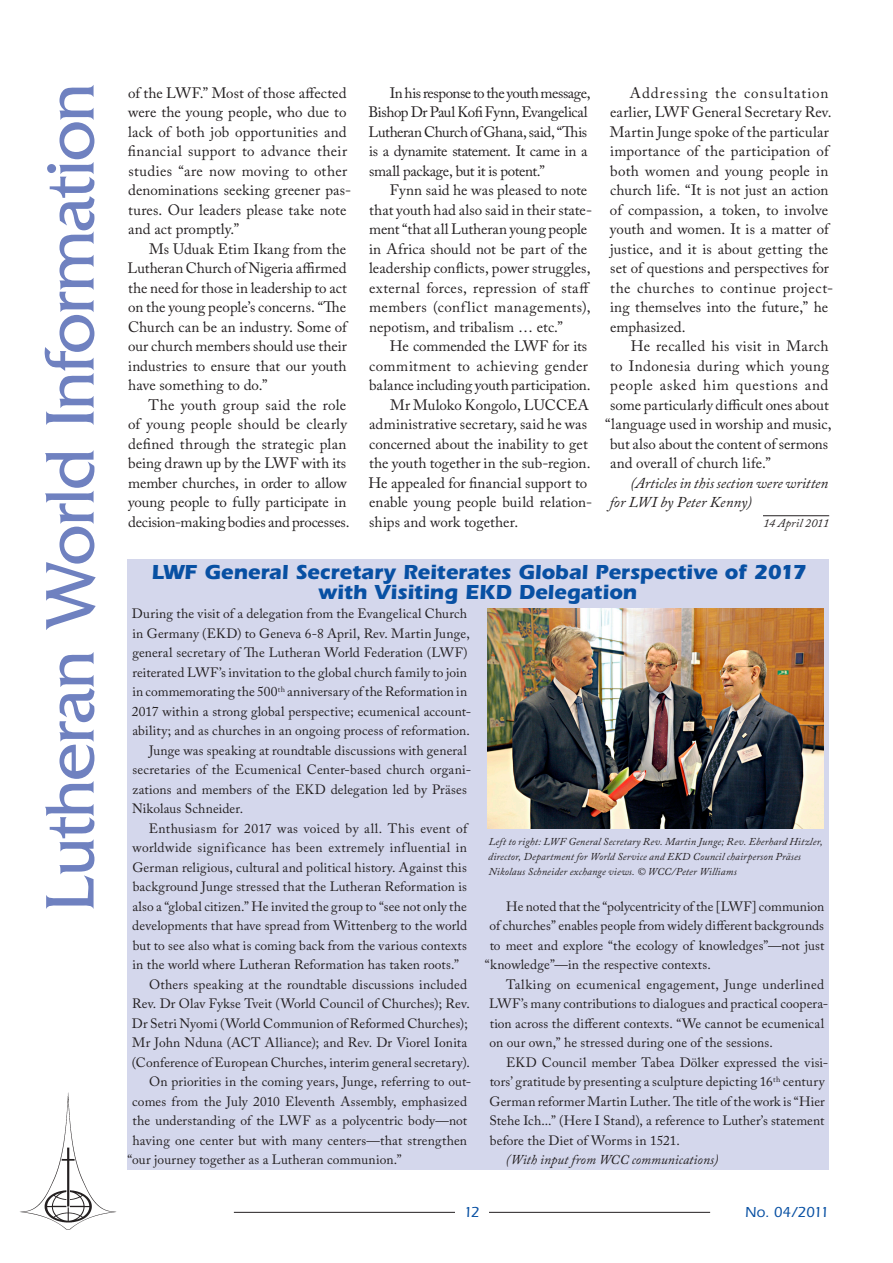
<style>
.page{position:relative;width:893px;height:1263px;background:#fff}
.page>*{position:absolute;margin:0;border:0;box-sizing:border-box;transform-origin:0 0}
.t1{font:72px "Friz Quadrata";letter-spacing:-.02em;color:#6f81c0}
.Box_title{font:700 21px/19.5px "Itc Eras";color:#0850a3;text-align:center}
.t2{font:15px/19.5px "Adobe Caslon Pro";letter-spacing:.005em;color:#231f20}
.t3{font:15px/19.5px "Adobe Caslon Pro";letter-spacing:-.025em;color:#231f20}
.t4{font:15px "Adobe Caslon Pro";letter-spacing:.025em;color:#231f20}
.t5{font:italic 15px/19.5px "Adobe Caslon Pro";color:#231f20}
.t6{font:15px "Adobe Caslon Pro";letter-spacing:.045em;color:#231f20}
.t7{font:500 15px "Itc Eras";letter-spacing:-.05em;color:#0850a3}
.Box{font:13.5px/19.5px "Adobe Caslon Pro";letter-spacing:.01em;color:#231f20}
.Box_first{font:13.5px/19.5px "Adobe Caslon Pro";letter-spacing:.01em;color:#231f20}
.Box-2{font:italic 13.5px "Adobe Caslon Pro";letter-spacing:.005em;color:#231f20}
.Date{font:italic 12px "Adobe Caslon Pro";letter-spacing:.01em;color:#231f20}
.Captions{font:italic 10.5px/15px "Adobe Caslon Pro";letter-spacing:.015em;color:#231f20}
</style>
<div class="page">
<hr style="left:489px;top:1212px;width:221px;height:1px;background:#231f20">
<hr style="left:234px;top:1212px;width:221px;height:1px;background:#231f20">
<img style="left:20px;top:1092px;width:97px;height:138px">
<hr style="left:763px;top:515px;width:66px;height:1px;background:#231f20">
<div style="left:128px;top:559px;width:701px;height:610px;background:#d4d7ec"></div>
<img style="left:488px;top:608px;width:336px;height:220px">
<h1 class="t1" style="left:30px;top:912px;width:830px;rotate:-90deg">Lutheran World Information</h1>
<p class="t2" style="left:128px;top:83px;width:225px">of the LWF.” Most of those affected were the young people, who due to lack of both job opportunities and financial support to advance their studies “are now moving to other denominations seeking greener pas&shy;tures. Our leaders please take note and act promptly.”</p>
<p class="t2" style="left:610px;top:83px;width:225px;text-indent:20px">Addressing the consultation earlier, LWF General Secretary Rev.<br>Martin Junge spoke of the particular importance of the participation of both women and young people in church life. “It is not just an action of compassion, a token, to involve youth and women. It is a matter of justice, and it is about getting the set of questions and perspectives for the churches to continue project&shy;ing themselves into the future,” he emphasized.</p>
<p class="t4" style="left:631px;top:337px;width:199px">He recalled his visit in March</p>
<p class="t4" style="left:610px;top:357px;width:220px">to Indonesia during which young</p>
<p class="t6" style="left:610px;top:376px;width:220px">people asked him questions and</p>
<p class="t2" style="left:610px;top:395px;width:220px">some particularly difficult ones about</p>
<p class="t2" style="left:605px;top:414px;width:228px">“language used in worship and music,</p>
<p class="t2" style="left:610px;top:434px;width:220px">but also about the content of sermons</p>
<p class="t2" style="left:610px;top:453px;width:162px">and overall of church life.”</p>
<p class="t5" style="left:610px;top:473px;width:220px;text-indent:21px">(Articles in this section were written for LWI by Peter Kenny)</p>
<p class="Date" style="left:764px;top:515px;width:67px">14 April 2011</p>
<p class="Box_title" style="left:151px;top:562px;width:657px">LWF General Secretary Reiterates Global Perspective of 2017 with Visiting EKD Delegation</p>
<p class="Box_first" style="left:132px;top:604px;width:341px">During the visit of a delegation from the Evangelical Church in Germany (EKD) to Geneva 6-8 April, Rev. Martin Junge, general secretary of The Lutheran World Federation (LWF) reiterated LWF’s invitation to the global church family to join in commemorating the 500<sup>th</sup> anniversary of the Reformation in 2017 within a strong global perspective; ecumenical account&shy;ability; and as churches in an ongoing process of reformation.</p>
<p class="Box" style="left:132px;top:740px;width:341px;text-indent:17px">Junge was speaking at roundtable discussions with general secretaries of the Ecumenical Center-based church organi&shy;zations and members of the EKD delegation led by Präses Nikolaus Schneider.</p>
<p class="Box" style="left:132px;top:818px;width:337px;text-align:justify;text-indent:17px">Enthusiasm for 2017 was voiced by all. This event of worldwide significance has been extremely influential in German religious, cultural and political history. Against this background Junge stressed that the Lutheran Reformation is also a “global citizen.” He invited the group to “see not only the developments that have spread from Wittenberg to the world but to see also what is coming back from the various contexts in the world where Lutheran Reformation has taken roots.”</p>
<p class="Box" style="left:132px;top:974px;width:339px;text-indent:17px">Others speaking at the roundtable discussions included Rev. Dr Olav Fykse Tveit (World Council of Churches); Rev.<br>Dr Setri Nyomi (World Communion of Reformed Churches); Mr John Nduna (ACT Alliance); and Rev. Dr Viorel Ionita (Conference of European Churches, interim general secretary).</p>
<p class="Box" style="left:149px;top:1072px;width:323px">On priorities in the coming years, Junge, referring to out-</p>
<p class="Box" style="left:132px;top:1091px;width:336px">comes from the July 2010 Eleventh Assembly, emphasized</p>
<p class="Box" style="left:132px;top:1111px;width:336px">the understanding of the LWF as a polycentric body—not</p>
<p class="Box" style="left:132px;top:1130px;width:336px">having one center but with many centers—that strengthen</p>
<p class="Box" style="left:127px;top:1150px;width:276px">“our journey together as a Lutheran communion.”</p>
<p class="t3" style="left:368px;top:83px;width:224px;text-indent:21px">In his response to the youth message, Bishop Dr Paul Kofi Fynn, Evangelical Lutheran Church of Ghana, said, “This is a dynamite statement. It came in a small package, but it is potent.”</p>
<p class="t2" style="left:369px;top:180px;width:224px;text-indent:21px">Fynn said he was pleased to note that youth had also said in their state&shy;ment “that all Lutheran young people in Africa should not be part of the leadership conflicts, power struggles, external forces, repression of staff members (conflict managements), nepotism, and tribalism … etc.”</p>
<p class="t2" style="left:369px;top:336px;width:223px;text-indent:21px">He commended the LWF for its commitment to achieving gender balance including youth participation.</p>
<p class="t2" style="left:369px;top:395px;width:225px;text-indent:21px">Mr Muloko Kongolo, LUCCEA administrative secretary, said he was concerned about the inability to get the youth together in the sub-region.<br>He appealed for financial support to enable young people build relation&shy;ships and work together.</p>
<p class="t2" style="left:128px;top:239px;width:221px;text-align:justify;text-indent:22px">Ms Uduak Etim Ikang from the Lutheran Church of Nigeria affirmed the need for those in leadership to act on the young people’s concerns. “The Church can be an industry. Some of our church members should use their industries to ensure that our youth have something to do.”</p>
<p class="t2" style="left:128px;top:395px;width:223px;text-indent:21px">The youth group said the role of young people should be clearly defined through the strategic plan being drawn up by the LWF with its member churches, in order to allow young people to fully participate in decision-making bodies and processes.</p>
<p class="Captions" style="left:488px;top:834px;width:336px">Left to right: LWF General Secretary Rev. Martin Junge; Rev. Eberhard Hitzler, director, Department for World Service and EKD Council chairperson Präses<br>Nikolaus Schneider exchange views. © WCC/Peter Williams</p>
<p class="Box" style="left:506px;top:896px;width:319px">He noted that the “polycentricity of the [LWF] communion</p>
<p class="Box" style="left:489px;top:916px;width:336px">of churches” enables people from widely different backgrounds</p>
<p class="Box" style="left:490px;top:935px;width:336px">to meet and explore “the ecology of knowledges”—not just</p>
<p class="Box" style="left:485px;top:955px;width:228px">“knowledge”—in the respective contexts.</p>
<p class="Box" style="left:489px;top:974px;width:341px;text-indent:17px">Talking on ecumenical engagement, Junge underlined LWF’s many contributions to dialogues and practical coopera&shy;tion across the different contexts. “We cannot be ecumenical on our own,” he stressed during one of the sessions.</p>
<p class="Box" style="left:489px;top:1052px;width:340px;text-indent:17px">EKD Council member Tabea Dölker expressed the visi&shy;tors’ gratitude by presenting a sculpture depicting 16<sup>th</sup> century German reformer Martin Luther. The title of the work is “Hier Stehe Ich...” (Here I Stand), a reference to Luther’s statement before the Diet of Worms in 1521.</p>
<p class="Box-2" style="left:506px;top:1152px;width:214px">(With input from WCC communications)</p>
<p class="t7" style="left:464px;top:1203px;width:18px">12</p>
<p class="t7" style="left:745px;top:1203px;width:85px">No. 04/2011</p>
</div>
